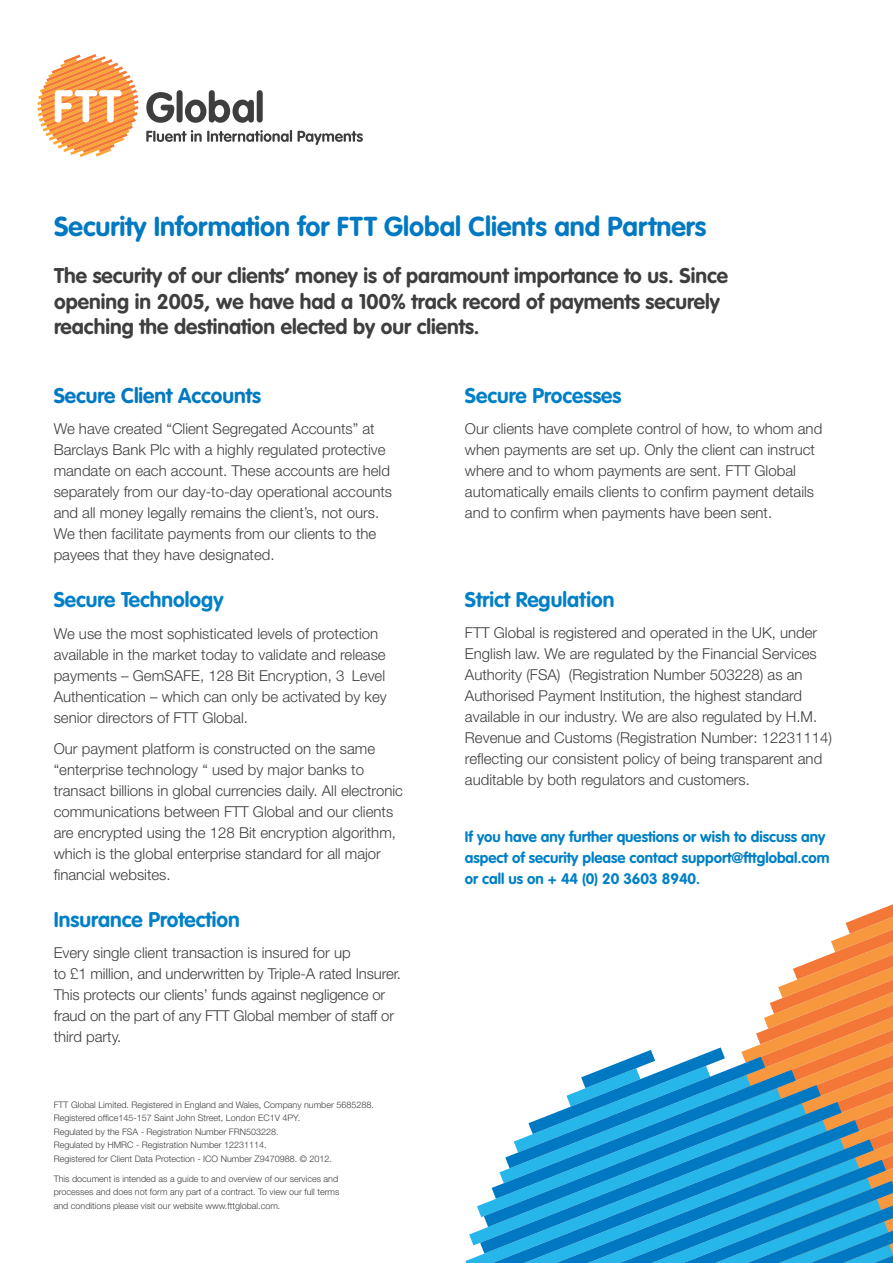
<style>
.page{position:relative;width:893px;height:1263px;background:#fff}
.page>*{position:absolute;margin:0;border:0;box-sizing:border-box;transform-origin:0 0}
.t1{font:700 27px "VAG Rounded LT";color:#0079c2}
.t2{font:700 21px/25.5px "VAG Rounded LT";color:#3e3e3f}
.t3{font:700 21px "VAG Rounded LT";color:#0080c6}
.t4{font:700 21px "VAG Rounded LT";color:#0079c2}
.t5{font:300 15px/21px "Helvetica Neue LT";color:#3e3e3f}
.t6{font:700 15px/21px "VAG Rounded LT";color:#0080c6}
.t7{font:300 9px/13.5px "Helvetica Neue LT";color:#3e3e3f}
</style>
<div class="page">
<svg style="left:477px;top:904px;width:416px;height:359px"></svg>
<svg style="left:146px;top:92px;width:28px;height:31px"></svg>
<div style="left:177px;top:90px;width:6px;height:33px;background:#3e3e3f;border-radius:3px"></div>
<svg style="left:185px;top:90px;width:69px;height:33px"></svg>
<div style="left:257px;top:90px;width:6px;height:33px;background:#3e3e3f;border-radius:3px"></div>
<svg style="left:37px;top:54px;width:102px;height:103px"></svg>
<svg style="left:146px;top:130px;width:217px;height:15px"></svg>
<p class="t1" style="left:54px;top:211px;width:654px">Security Information for FTT Global Clients and Partners</p>
<p class="t2" style="left:54px;top:264px;width:675px">The security of our clients’ money is of paramount importance to us. Since opening in 2005, we have had a 100% track record of payments securely reaching the destination elected by our clients.</p>
<p class="t4" style="left:54px;top:383px;width:209px">Secure Client Accounts</p>
<p class="t5" style="left:54px;top:418px;width:340px">We have created “Client Segregated Accounts” at Barclays Bank Plc with a highly regulated protective mandate on each account. These accounts are held separately from our day-to-day operational accounts and all money legally remains the client’s, not ours.<br>We then facilitate payments from our clients to the payees that they have designated.</p>
<p class="t3" style="left:54px;top:587px;width:171px">Secure Technology</p>
<p class="t5" style="left:54px;top:622px;width:335px">We use the most sophisticated levels of protection available in the market today to validate and release payments – GemSAFE, 128 Bit Encryption, 3‐Level Authentication – which can only be activated by key senior directors of FTT Global.</p>
<p class="t5" style="left:54px;top:738px;width:351px">Our payment platform is constructed on the same “enterprise technology “ used by major banks to transact billions in global currencies daily. All electronic communications between FTT Global and our clients</p>
<p class="t5" style="left:54px;top:822px;width:344px">are encrypted using the 128 Bit encryption algorithm,</p>
<p class="t5" style="left:54px;top:843px;width:329px">which is the global enterprise standard for all major financial websites.</p>
<p class="t3" style="left:54px;top:907px;width:188px">Insurance Protection</p>
<p class="t5" style="left:54px;top:942px;width:298px">Every single client transaction is insured for up</p>
<p class="t5" style="left:54px;top:963px;width:349px">to £1 million, and underwritten by Triple-A rated Insurer.</p>
<p class="t5" style="left:54px;top:984px;width:342px">This protects our clients’ funds against negligence or fraud on the part of any FTT Global member of staff or third party.</p>
<p class="t7" style="left:54px;top:1097px;width:322px">FTT Global Limited. Registered in England and Wales, Company number 5685288.<br>Registered office145-157 Saint John Street, London EC1V 4PY.<br>Regulated by the FSA - Registration Number FRN503228.<br>Regulated by HMRC - Registration Number 12231114.<br>Registered for Client Data Protection - ICO Number Z9470988. © 2012.</p>
<p class="t7" style="left:54px;top:1172px;width:287px">This document is intended as a guide to and overview of our services and processes and does not form any part of a contract. To view our full terms</p>
<p class="t7" style="left:54px;top:1199px;width:228px">and conditions please visit our website www.fttglobal.com.</p>
<p class="t3" style="left:465px;top:383px;width:158px">Secure Processes</p>
<p class="t5" style="left:465px;top:418px;width:359px">Our clients have complete control of how, to whom and when payments are set up. Only the client can instruct where and to whom payments are sent. FTT Global automatically emails clients to confirm payment details</p>
<p class="t5" style="left:465px;top:502px;width:309px">and to confirm when payments have been sent.</p>
<p class="t3" style="left:465px;top:587px;width:151px">Strict Regulation</p>
<p class="t5" style="left:465px;top:622px;width:369px">FTT Global is registered and operated in the UK, under English law. We are regulated by the Financial Services Authority (FSA) (Registration Number 503228) as an Authorised Payment Institution, the highest standard available in our industry. We are also regulated by H.M.<br>Revenue and Customs (Registration Number: 12231114) reflecting our consistent policy of being transparent and auditable by both regulators and customers.</p>
<p class="t6" style="left:465px;top:826px;width:366px">If you have any further questions or wish to discuss any aspect of security please contact support@fttglobal.com</p>
<p class="t6" style="left:465px;top:868px;width:237px">or call us on + 44 (0) 20 3603 8940.</p>
</div>
